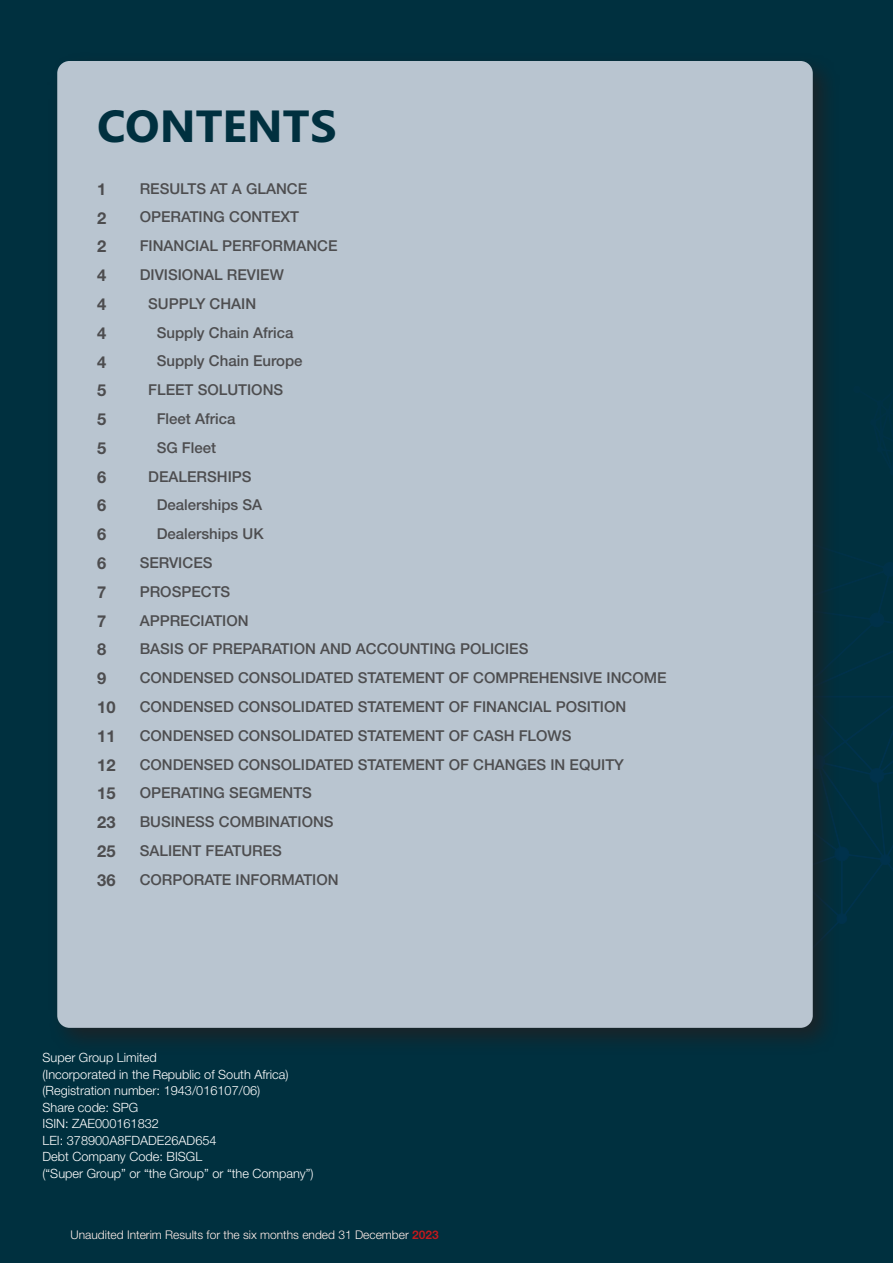
<style>
.page{position:relative;width:893px;height:1263px;background:#00303f}
.page>*{position:absolute;margin:0;border:0;box-sizing:border-box;transform-origin:0 0}
.t1{font:700 45px "Segoe TVW01";color:#00303f}
.t2{font:700 16.5px "Helvetica Neue LT Std";color:#4d4d4f}
.t3{font:500 15px "Helvetica Neue LT Std";color:#4d4d4f}
.t4{font:300 12.75px/16.5px "Helvetica Neue LT Std";color:#fff}
.t5{font:300 12px "Helvetica Neue LT Std";color:#fff}
.s1{font-weight:700;color:#b82025}
</style>
<div class="page">
<div style="left:48px;top:52px;width:792px;height:1003px;background:#231f20;opacity:.75"></div>
<div style="left:57px;top:61px;width:756px;height:967px;background:#b9c5d0;border-radius:12px"></div>
<h1 class="t1" style="left:97px;top:102px;width:241px">CONTENTS</h1>
<p class="t2" style="left:97px;top:179px;width:11px">1</p>
<p class="t3" style="left:140px;top:179px;width:169px">RESULTS AT A GLANCE</p>
<p class="t2" style="left:97px;top:207px;width:11px">2</p>
<p class="t3" style="left:140px;top:208px;width:161px">OPERATING CONTEXT</p>
<p class="t2" style="left:97px;top:236px;width:11px">2</p>
<p class="t3" style="left:140px;top:237px;width:199px">FINANCIAL PERFORMANCE</p>
<p class="t2" style="left:97px;top:265px;width:11px">4</p>
<p class="t3" style="left:140px;top:266px;width:146px">DIVISIONAL REVIEW</p>
<p class="t2" style="left:97px;top:294px;width:11px">4</p>
<p class="t3" style="left:148px;top:295px;width:110px">SUPPLY CHAIN</p>
<p class="t2" style="left:97px;top:323px;width:11px">4</p>
<p class="t3" style="left:157px;top:323px;width:138px">Supply Chain Africa</p>
<p class="t2" style="left:97px;top:351px;width:11px">4</p>
<p class="t3" style="left:157px;top:352px;width:147px">Supply Chain Europe</p>
<p class="t2" style="left:97px;top:380px;width:11px">5</p>
<p class="t3" style="left:148px;top:381px;width:137px">FLEET SOLUTIONS</p>
<p class="t2" style="left:97px;top:409px;width:11px">5</p>
<p class="t3" style="left:157px;top:410px;width:80px">Fleet Africa</p>
<p class="t2" style="left:97px;top:438px;width:11px">5</p>
<p class="t3" style="left:157px;top:438px;width:61px">SG Fleet</p>
<p class="t2" style="left:97px;top:467px;width:11px">6</p>
<p class="t3" style="left:148px;top:467px;width:105px">DEALERSHIPS</p>
<p class="t2" style="left:97px;top:495px;width:11px">6</p>
<p class="t3" style="left:157px;top:496px;width:107px">Dealerships SA</p>
<p class="t2" style="left:97px;top:524px;width:11px">6</p>
<p class="t3" style="left:157px;top:525px;width:108px">Dealerships UK</p>
<p class="t2" style="left:97px;top:553px;width:11px">6</p>
<p class="t3" style="left:140px;top:554px;width:74px">SERVICES</p>
<p class="t2" style="left:97px;top:582px;width:11px">7</p>
<p class="t3" style="left:140px;top:582px;width:92px">PROSPECTS</p>
<p class="t2" style="left:97px;top:610px;width:11px">7</p>
<p class="t3" style="left:140px;top:611px;width:110px">APPRECIATION</p>
<p class="t2" style="left:97px;top:639px;width:11px">8</p>
<p class="t3" style="left:140px;top:640px;width:390px">BASIS OF PREPARATION AND ACCOUNTING POLICIES</p>
<p class="t2" style="left:97px;top:668px;width:11px">9</p>
<p class="t3" style="left:140px;top:669px;width:528px">CONDENSED CONSOLIDATED STATEMENT OF COMPREHENSIVE INCOME</p>
<p class="t2" style="left:97px;top:697px;width:20px">10</p>
<p class="t3" style="left:140px;top:698px;width:488px">CONDENSED CONSOLIDATED STATEMENT OF FINANCIAL POSITION</p>
<p class="t2" style="left:97px;top:726px;width:20px">11</p>
<p class="t3" style="left:140px;top:726px;width:433px">CONDENSED CONSOLIDATED STATEMENT OF CASH FLOWS</p>
<p class="t2" style="left:97px;top:754px;width:20px">12</p>
<p class="t3" style="left:140px;top:755px;width:486px">CONDENSED CONSOLIDATED STATEMENT OF CHANGES IN EQUITY</p>
<p class="t2" style="left:97px;top:783px;width:20px">15</p>
<p class="t3" style="left:140px;top:784px;width:174px">OPERATING SEGMENTS</p>
<p class="t2" style="left:97px;top:812px;width:20px">23</p>
<p class="t3" style="left:140px;top:813px;width:195px">BUSINESS COMBINATIONS</p>
<p class="t2" style="left:97px;top:841px;width:20px">25</p>
<p class="t3" style="left:140px;top:842px;width:144px">SALIENT FEATURES</p>
<p class="t2" style="left:97px;top:870px;width:20px">36</p>
<p class="t3" style="left:140px;top:870px;width:201px">CORPORATE INFORMATION</p>
<p class="t4" style="left:43px;top:1049px;width:273px">Super Group Limited<br>(Incorporated in the Republic of South Africa) (Registration number: 1943/016107/06)<br>Share code: SPG<br>ISIN: ZAE000161832<br>LEI: 378900A8FDADE26AD654<br>Debt Company Code: BISGL<br>(“Super Group” or “the Group” or “the Company”)</p>
<p class="t5" style="left:71px;top:1227px;width:370px">Unaudited Interim Results for the six months ended 31 December <span class="s1">2023</span></p>
</div>
